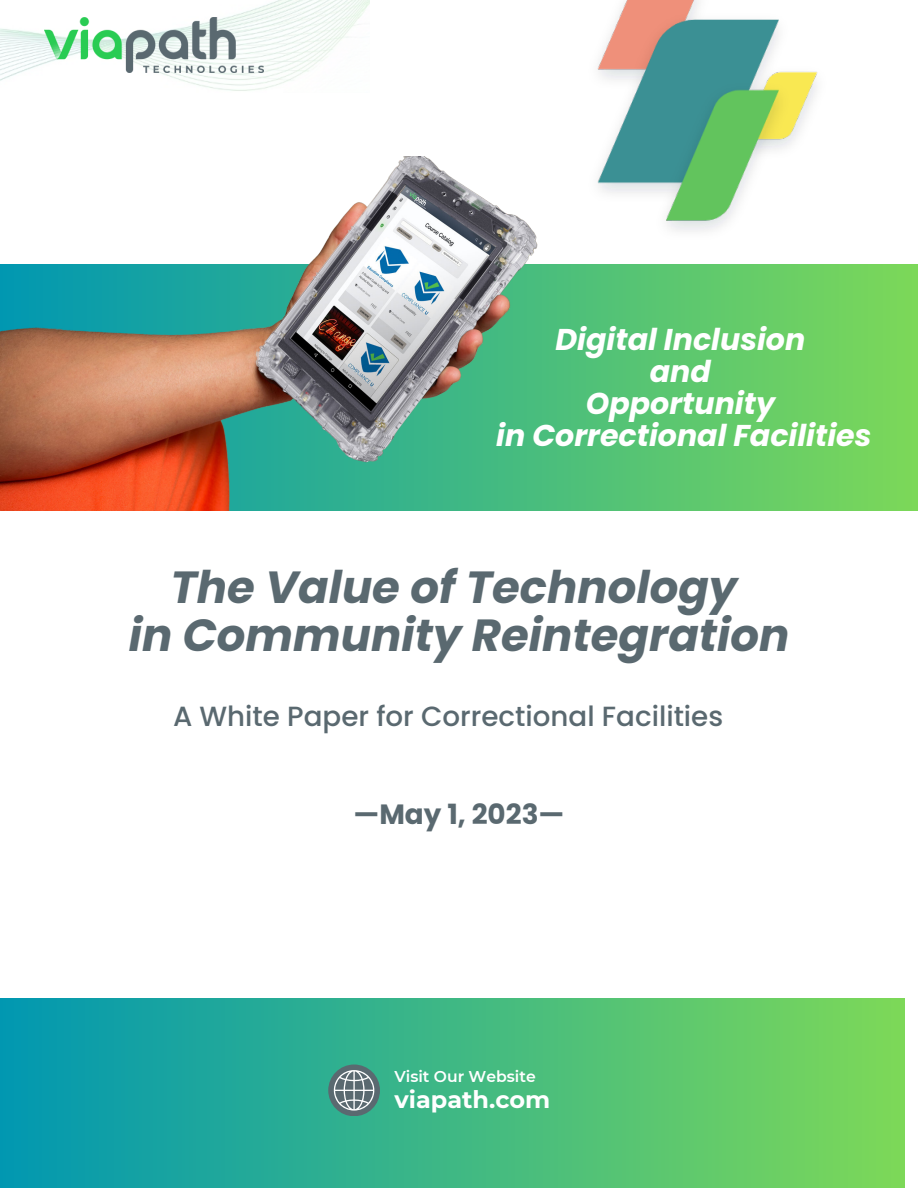
<style>
.page{position:relative;width:918px;height:1188px;background:#fff}
.page>*{position:absolute;margin:0;border:0;box-sizing:border-box;transform-origin:0 0}
.t1{font:italic 700 45px "Poppins";color:#5a6970}
.t2{font:italic 700 30px "Poppins";color:#fff}
.t3{font:700 27.9px "Poppins";color:#5a6970}
.t4{font:500 27.75px "Poppins";color:#5a6970}
.t5{font:700 24px "Montserrat";color:#fff}
.t6{font:600 15.6px "Montserrat";color:#fff}
</style>
<div class="page">
<svg style="left:633px;top:265px;width:285px;height:246px"></svg>
<img style="left:0;top:0;width:369px;height:91px">
<img style="left:0;top:157px;width:633px;height:354px">
<div style="left:0;top:999px;width:904px;height:189px;background:linear-gradient(to right,#0197b1,#7dd858)"></div>
<div style="left:328px;top:1065px;width:52px;height:51px;background:#5a6970;border-radius:50%"></div>
<svg style="left:334px;top:1070px;width:40px;height:41px"></svg>
<img style="left:45px;top:18px;width:218px;height:55px">
<img style="left:576px;top:0;width:242px;height:248px">
<p class="t2" style="left:555px;top:318px;width:251px">Digital Inclusion</p>
<p class="t2" style="left:650px;top:351px;width:63px">and</p>
<p class="t2" style="left:586px;top:383px;width:191px">Opportunity</p>
<p class="t2" style="left:496px;top:415px;width:377px">in Correctional Facilities</p>
<p class="t1" style="left:170px;top:556px;width:569px">The Value of Technology</p>
<p class="t1" style="left:129px;top:604px;width:662px">in Community Reintegration</p>
<p class="t4" style="left:173px;top:697px;width:552px">A White Paper for Correctional Facilities</p>
<p class="t3" style="left:353px;top:795px;width:212px">—May 1, 2023—</p>
<p class="t6" style="left:395px;top:1067px;width:143px">Visit Our Website</p>
<p class="t5" style="left:395px;top:1085px;width:157px">viapath.com</p>
</div>
